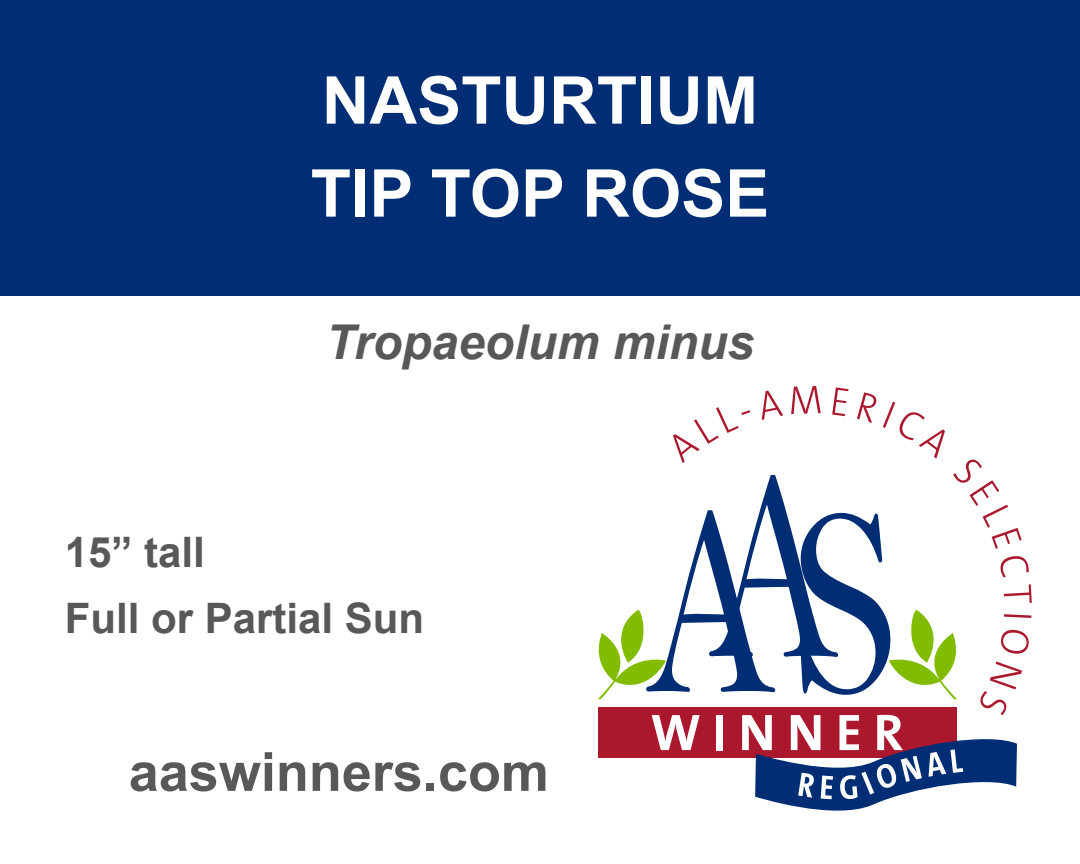
<style>
.page{position:relative;width:1080px;height:864px;background:#fff}
.page>*{position:absolute;margin:0;border:0;box-sizing:border-box;transform-origin:0 0}
.t1{font:700 66px/93px "Arial";color:#fff}
.t2{font:700 54px "Arial";color:#57585a}
.t3{font:italic 700 48px "Arial";color:#57585a}
.t4{font:700 42px/66px "Arial";color:#57585a}
</style>
<div class="page">
<div style="left:0;top:0;width:1080px;height:295px;background:#012d74"></div>
<svg style="left:598px;top:386px;width:434px;height:425px"></svg>
<h1 class="t1" style="left:311px;top:58px;width:460px">NASTURTIUM<br>TIP TOP ROSE</h1>
<p class="t3" style="left:326px;top:324px;width:430px">Tropaeolum minus</p>
<p class="t4" style="left:65px;top:522px;width:361px">15” tall<br>Full or Partial Sun</p>
<p class="t2" style="left:129px;top:751px;width:422px">aaswinners.com</p>
</div>
